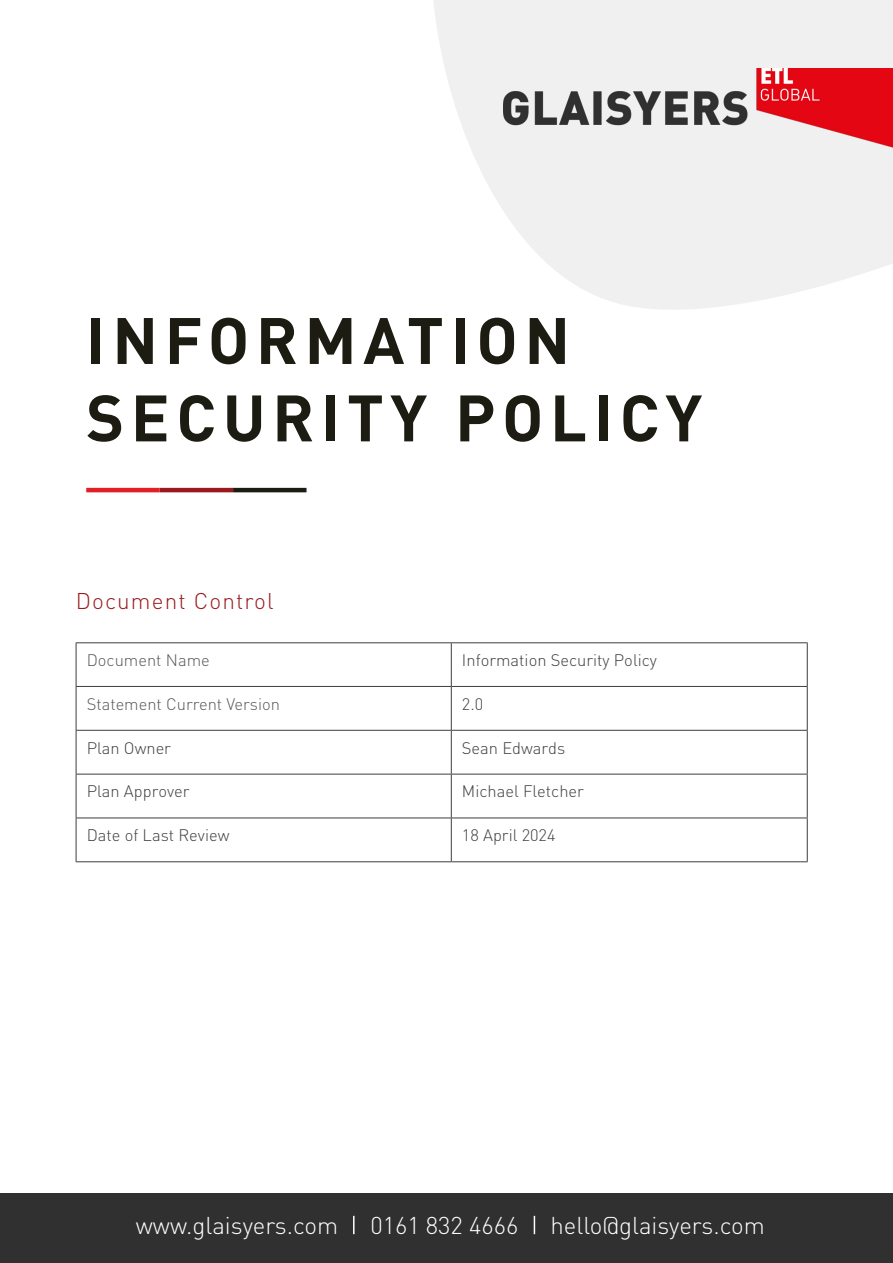
<style>
.page{position:relative;width:893px;height:1263px;background:#fff}
.page>*{position:absolute;margin:0;border:0;box-sizing:border-box;transform-origin:0 0}
.t1{font:700 64.5px/77.4px "DIN Pro";letter-spacing:.1em;color:#1d1c12}
.Body_Text_White{font:300 24px "DIN Pro";color:#fff}
.t2{font:300 22.5px "DIN Pro";letter-spacing:.05em;color:#991a1e}
.Body_02{font:300 16.5px "DIN Pro";color:#3e3e3f}
.Small_text{font:300 16.5px "DIN Pro";color:#57585a}
</style>
<div class="page">
<svg style="left:434px;top:0;width:459px;height:310px;fill:#f0f0f0"></svg>
<img style="left:503px;top:69px;width:390px;height:78px">
<hr style="left:76px;top:642px;width:375px;height:1px;background:#3e3e3f">
<hr style="left:76px;top:643px;width:1px;height:43px;background:#3e3e3f">
<hr style="left:451px;top:642px;width:357px;height:1px;background:#3e3e3f">
<hr style="left:451px;top:643px;width:1px;height:43px;background:#3e3e3f">
<hr style="left:807px;top:643px;width:1px;height:43px;background:#3e3e3f">
<hr style="left:76px;top:686px;width:375px;height:1px;background:#3e3e3f">
<hr style="left:76px;top:687px;width:1px;height:43px;background:#3e3e3f">
<hr style="left:451px;top:686px;width:357px;height:1px;background:#3e3e3f">
<hr style="left:451px;top:687px;width:1px;height:43px;background:#3e3e3f">
<hr style="left:807px;top:687px;width:1px;height:43px;background:#3e3e3f">
<hr style="left:76px;top:730px;width:375px;height:1px;background:#3e3e3f">
<hr style="left:76px;top:731px;width:1px;height:43px;background:#3e3e3f">
<hr style="left:451px;top:730px;width:357px;height:1px;background:#3e3e3f">
<hr style="left:451px;top:731px;width:1px;height:43px;background:#3e3e3f">
<hr style="left:807px;top:731px;width:1px;height:43px;background:#3e3e3f">
<hr style="left:76px;top:774px;width:375px;height:1px;background:#3e3e3f">
<hr style="left:76px;top:774px;width:1px;height:43px;background:#3e3e3f">
<hr style="left:451px;top:774px;width:357px;height:1px;background:#3e3e3f">
<hr style="left:451px;top:774px;width:1px;height:43px;background:#3e3e3f">
<hr style="left:807px;top:774px;width:1px;height:43px;background:#3e3e3f">
<hr style="left:76px;top:817px;width:375px;height:1px;background:#3e3e3f">
<hr style="left:76px;top:818px;width:1px;height:43px;background:#3e3e3f">
<hr style="left:451px;top:817px;width:357px;height:1px;background:#3e3e3f">
<hr style="left:451px;top:818px;width:1px;height:43px;background:#3e3e3f">
<hr style="left:807px;top:818px;width:1px;height:43px;background:#3e3e3f">
<hr style="left:76px;top:861px;width:375px;height:1px;background:#3e3e3f">
<hr style="left:451px;top:861px;width:357px;height:1px;background:#3e3e3f">
<div style="left:0;top:1194px;width:893px;height:69px;background:#303031"></div>
<svg style="left:353px;top:1216px;width:2px;height:18px"></svg>
<svg style="left:534px;top:1216px;width:1px;height:18px"></svg>
<hr style="left:86px;top:488px;width:74px;height:4px;background:#e31e24">
<hr style="left:160px;top:488px;width:73px;height:4px;background:#991a1e">
<hr style="left:233px;top:488px;width:73px;height:4px;background:#1d1c11">
<p class="t1" style="left:86px;top:299px;width:618px">INFORMATION<br>SECURITY POLICY</p>
<p class="t2" style="left:76px;top:585px;width:199px">Document Control</p>
<p class="Small_text" style="left:87px;top:649px;width:125px">Document Name</p>
<p class="Body_02" style="left:462px;top:649px;width:197px">Information Security Policy</p>
<p class="Small_text" style="left:87px;top:692px;width:195px">Statement Current Version</p>
<p class="Body_02" style="left:462px;top:692px;width:23px">2.0</p>
<p class="Body_02" style="left:87px;top:736px;width:86px">Plan Owner</p>
<p class="Body_02" style="left:462px;top:736px;width:105px">Sean Edwards</p>
<p class="Body_02" style="left:87px;top:780px;width:104px">Plan Approver</p>
<p class="Body_02" style="left:462px;top:780px;width:124px">Michael Fletcher</p>
<p class="Body_02" style="left:87px;top:824px;width:144px">Date of Last Review</p>
<p class="Body_02" style="left:462px;top:824px;width:95px">18 April 2024</p>
<p class="Body_Text_White" style="left:136px;top:1209px;width:204px">www.glaisyers.com</p>
<p class="Body_Text_White" style="left:370px;top:1209px;width:149px">0161 832 4666</p>
<p class="Body_Text_White" style="left:550px;top:1209px;width:216px">hello@glaisyers.com</p>
</div>
